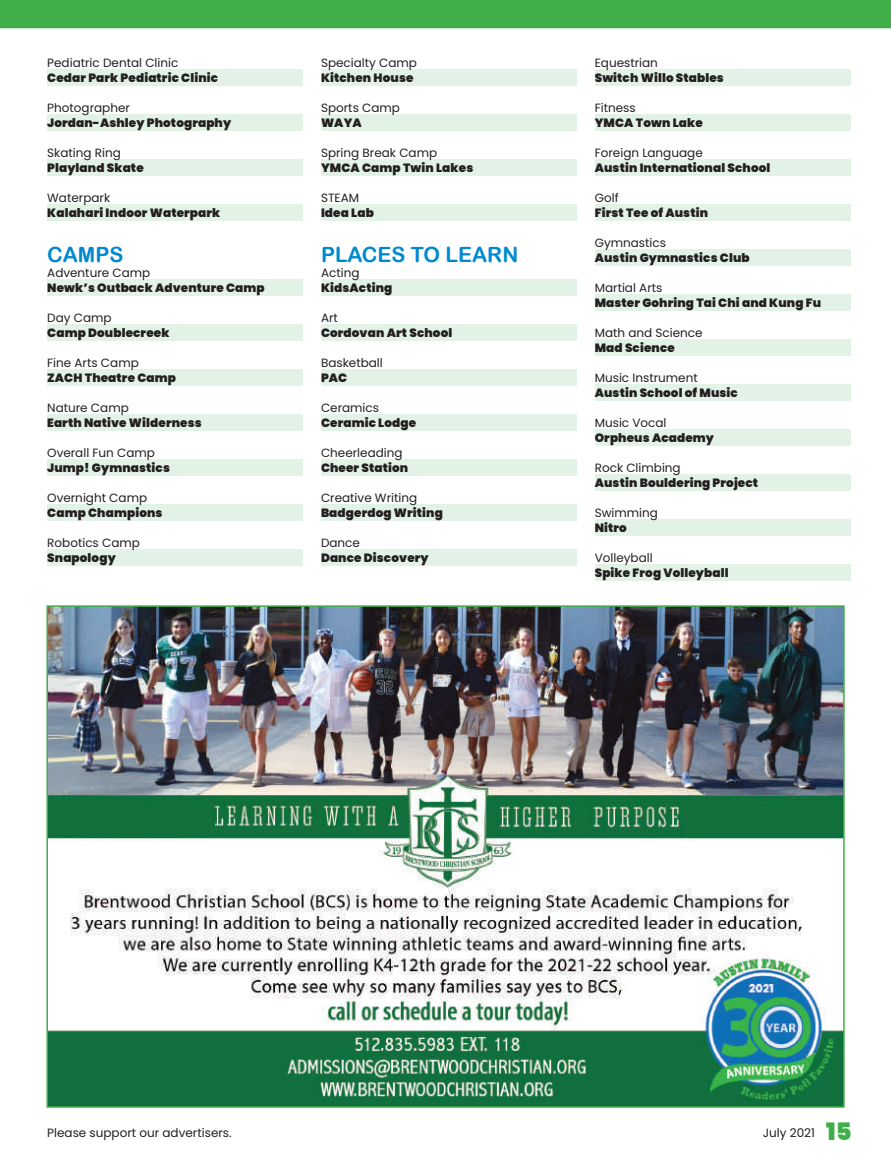
<style>
.page{position:relative;width:891px;height:1161px;background:#fff}
.page>*{position:absolute;margin:0;border:0;box-sizing:border-box;transform-origin:0 0}
.t1{font:21px "Arial Rounded MT Bold";color:#0089cf}
.t2{font:900 12px "Poppins";letter-spacing:.01em;color:#231f20}
.t3{font:12px "Poppins";color:#231f20}
.s1{font-weight:900;font-size:24px;color:#40ae49}
</style>
<div class="page">
<div style="left:47px;top:69px;width:256px;height:17px;background:#e3f2e7"></div>
<div style="left:47px;top:114px;width:256px;height:17px;background:#e3f2e7"></div>
<div style="left:47px;top:159px;width:256px;height:17px;background:#e3f2e7"></div>
<div style="left:47px;top:204px;width:256px;height:17px;background:#e3f2e7"></div>
<div style="left:47px;top:279px;width:256px;height:17px;background:#e3f2e7"></div>
<div style="left:47px;top:324px;width:256px;height:17px;background:#e3f2e7"></div>
<div style="left:47px;top:369px;width:256px;height:17px;background:#e3f2e7"></div>
<div style="left:47px;top:414px;width:256px;height:17px;background:#e3f2e7"></div>
<div style="left:47px;top:459px;width:256px;height:17px;background:#e3f2e7"></div>
<div style="left:47px;top:504px;width:256px;height:17px;background:#e3f2e7"></div>
<div style="left:47px;top:549px;width:256px;height:17px;background:#e3f2e7"></div>
<div style="left:321px;top:69px;width:256px;height:17px;background:#e3f2e7"></div>
<div style="left:321px;top:114px;width:256px;height:17px;background:#e3f2e7"></div>
<div style="left:321px;top:159px;width:256px;height:17px;background:#e3f2e7"></div>
<div style="left:321px;top:204px;width:256px;height:17px;background:#e3f2e7"></div>
<div style="left:321px;top:279px;width:256px;height:17px;background:#e3f2e7"></div>
<div style="left:321px;top:324px;width:256px;height:17px;background:#e3f2e7"></div>
<div style="left:321px;top:369px;width:256px;height:17px;background:#e3f2e7"></div>
<div style="left:321px;top:414px;width:256px;height:17px;background:#e3f2e7"></div>
<div style="left:321px;top:459px;width:256px;height:17px;background:#e3f2e7"></div>
<div style="left:321px;top:504px;width:256px;height:17px;background:#e3f2e7"></div>
<div style="left:321px;top:549px;width:256px;height:17px;background:#e3f2e7"></div>
<div style="left:595px;top:69px;width:255px;height:17px;background:#e3f2e7"></div>
<div style="left:595px;top:114px;width:255px;height:17px;background:#e3f2e7"></div>
<div style="left:595px;top:159px;width:255px;height:17px;background:#e3f2e7"></div>
<div style="left:595px;top:204px;width:255px;height:17px;background:#e3f2e7"></div>
<div style="left:595px;top:249px;width:255px;height:17px;background:#e3f2e7"></div>
<div style="left:595px;top:294px;width:255px;height:17px;background:#e3f2e7"></div>
<div style="left:595px;top:339px;width:255px;height:17px;background:#e3f2e7"></div>
<div style="left:595px;top:384px;width:255px;height:17px;background:#e3f2e7"></div>
<div style="left:595px;top:429px;width:255px;height:17px;background:#e3f2e7"></div>
<div style="left:595px;top:474px;width:255px;height:17px;background:#e3f2e7"></div>
<div style="left:595px;top:519px;width:255px;height:17px;background:#e3f2e7"></div>
<div style="left:595px;top:564px;width:255px;height:17px;background:#e3f2e7"></div>
<div style="left:0;top:0;width:891px;height:28px;background:#40ae49"></div>
<img style="left:49px;top:608px;width:793px;height:497px">
<p class="t3" style="left:47px;top:55px;width:133px">Pediatric Dental Clinic</p>
<p class="t2" style="left:47px;top:70px;width:172px">Cedar Park Pediatric Clinic</p>
<p class="t3" style="left:47px;top:100px;width:84px">Photographer</p>
<p class="t2" style="left:47px;top:115px;width:186px">Jordan-Ashley Photography</p>
<p class="t3" style="left:47px;top:145px;width:75px">Skating Ring</p>
<p class="t2" style="left:47px;top:160px;width:98px">Playland Skate</p>
<p class="t3" style="left:47px;top:190px;width:64px">Waterpark</p>
<p class="t2" style="left:47px;top:205px;width:175px">Kalahari Indoor Waterpark</p>
<h1 class="t1" style="left:47px;top:242px;width:78px">CAMPS</h1>
<p class="t3" style="left:47px;top:265px;width:105px">Adventure Camp</p>
<p class="t2" style="left:47px;top:280px;width:219px">Newk’s Outback Adventure Camp</p>
<p class="t3" style="left:47px;top:310px;width:66px">Day Camp</p>
<p class="t2" style="left:47px;top:325px;width:124px">Camp Doublecreek</p>
<p class="t3" style="left:47px;top:355px;width:93px">Fine Arts Camp</p>
<p class="t2" style="left:47px;top:370px;width:130px">ZACH Theatre Camp</p>
<p class="t3" style="left:47px;top:400px;width:83px">Nature Camp</p>
<p class="t2" style="left:47px;top:415px;width:156px">Earth Native Wilderness</p>
<p class="t3" style="left:47px;top:445px;width:109px">Overall Fun Camp</p>
<p class="t2" style="left:47px;top:460px;width:124px">Jump! Gymnastics</p>
<p class="t3" style="left:47px;top:490px;width:101px">Overnight Camp</p>
<p class="t2" style="left:47px;top:505px;width:117px">Camp Champions</p>
<p class="t3" style="left:47px;top:535px;width:94px">Robotics Camp</p>
<p class="t2" style="left:47px;top:550px;width:70px">Snapology</p>
<p class="t3" style="left:321px;top:55px;width:98px">Specialty Camp</p>
<p class="t2" style="left:321px;top:70px;width:94px">Kitchen House</p>
<p class="t3" style="left:321px;top:100px;width:80px">Sports Camp</p>
<p class="t2" style="left:321px;top:115px;width:42px">WAYA</p>
<p class="t3" style="left:321px;top:145px;width:118px">Spring Break Camp</p>
<p class="t2" style="left:321px;top:160px;width:154px">YMCA Camp Twin Lakes</p>
<p class="t3" style="left:321px;top:190px;width:40px">STEAM</p>
<p class="t2" style="left:321px;top:205px;width:54px">Idea Lab</p>
<h1 class="t1" style="left:321px;top:242px;width:199px">PLACES TO LEARN</h1>
<p class="t3" style="left:321px;top:265px;width:40px">Acting</p>
<p class="t2" style="left:321px;top:280px;width:73px">KidsActing</p>
<p class="t3" style="left:321px;top:310px;width:18px">Art</p>
<p class="t2" style="left:321px;top:325px;width:133px">Cordovan Art School</p>
<p class="t3" style="left:321px;top:355px;width:63px">Basketball</p>
<p class="t2" style="left:321px;top:370px;width:28px">PAC</p>
<p class="t3" style="left:321px;top:400px;width:60px">Ceramics</p>
<p class="t2" style="left:321px;top:415px;width:97px">Ceramic Lodge</p>
<p class="t3" style="left:321px;top:445px;width:83px">Cheerleading</p>
<p class="t2" style="left:321px;top:460px;width:89px">Cheer Station</p>
<p class="t3" style="left:321px;top:490px;width:98px">Creative Writing</p>
<p class="t2" style="left:321px;top:505px;width:123px">Badgerdog Writing</p>
<p class="t3" style="left:321px;top:535px;width:40px">Dance</p>
<p class="t2" style="left:321px;top:550px;width:109px">Dance Discovery</p>
<p class="t3" style="left:595px;top:55px;width:65px">Equestrian</p>
<p class="t2" style="left:595px;top:70px;width:131px">Switch Willo Stables</p>
<p class="t3" style="left:595px;top:100px;width:43px">Fitness</p>
<p class="t2" style="left:595px;top:115px;width:110px">YMCA Town Lake</p>
<p class="t3" style="left:595px;top:145px;width:110px">Foreign Language</p>
<p class="t2" style="left:595px;top:160px;width:177px">Austin International School</p>
<p class="t3" style="left:595px;top:190px;width:25px">Golf</p>
<p class="t2" style="left:595px;top:205px;width:115px">First Tee of Austin</p>
<p class="t3" style="left:595px;top:235px;width:73px">Gymnastics</p>
<p class="t2" style="left:595px;top:250px;width:156px">Austin Gymnastics Club</p>
<p class="t3" style="left:595px;top:280px;width:69px">Martial Arts</p>
<p class="t2" style="left:595px;top:295px;width:228px">Master Gohring Tai Chi and Kung Fu</p>
<p class="t3" style="left:595px;top:325px;width:109px">Math and Science</p>
<p class="t2" style="left:595px;top:340px;width:82px">Mad Science</p>
<p class="t3" style="left:595px;top:370px;width:104px">Music Instrument</p>
<p class="t2" style="left:595px;top:385px;width:145px">Austin School of Music</p>
<p class="t3" style="left:595px;top:415px;width:73px">Music Vocal</p>
<p class="t2" style="left:595px;top:430px;width:121px">Orpheus Academy</p>
<p class="t3" style="left:595px;top:460px;width:88px">Rock Climbing</p>
<p class="t2" style="left:595px;top:475px;width:165px">Austin Bouldering Project</p>
<p class="t3" style="left:595px;top:505px;width:65px">Swimming</p>
<p class="t2" style="left:595px;top:520px;width:34px">Nitro</p>
<p class="t3" style="left:595px;top:550px;width:60px">Volleyball</p>
<p class="t2" style="left:595px;top:565px;width:135px">Spike Frog Volleyball</p>
<p class="t3" style="left:47px;top:1126px;width:186px">Please support our advertisers.</p>
<p class="t3" style="left:763px;top:1126px;width:90px">July 2021 <span class="s1">15</span></p>
</div>
